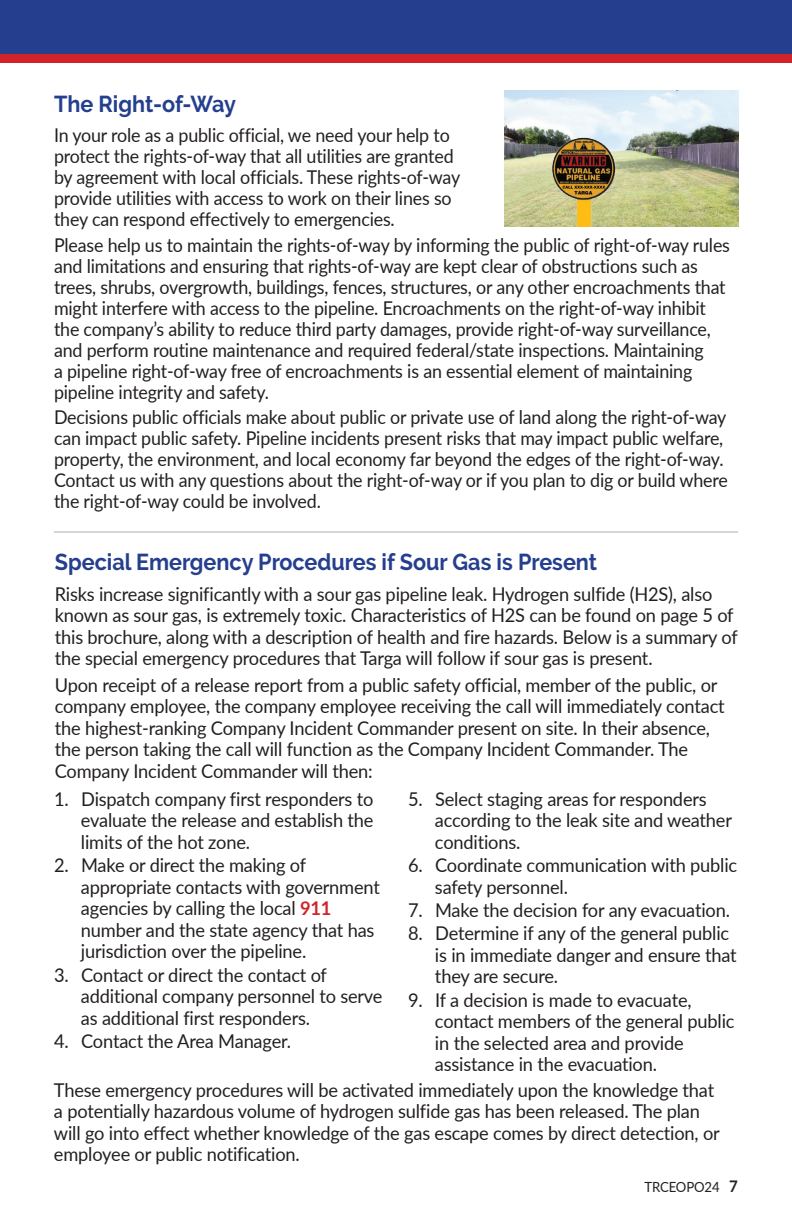
<style>
.page{position:relative;width:792px;height:1224px;background:#fff}
.page>*{position:absolute;margin:0;border:0;box-sizing:border-box;transform-origin:0 0}
.t1{font:700 23px "Raleway";color:#253f8e;scale:.94 1}
.t2{font:19px/21.6px "Lato";letter-spacing:-.01em;color:#231f20;scale:.96 1}
.t3{font:19px/21px "Lato";letter-spacing:-.01em;color:#231f20;scale:.94 1}
.t4{font:14px "Lato";letter-spacing:-.01em;color:#231f20;scale:.94 1}
.s1{font-weight:700;color:#d1232a}
.s2{font-weight:700;font-size:16px}
</style>
<div class="page">
<div style="left:0;top:0;width:792px;height:54px;background:#253f8e"></div>
<div style="left:0;top:54px;width:792px;height:9px;background:#d1232a"></div>
<hr style="left:54px;top:531px;width:684px;height:2px;background:#d5d6d8">
<img style="left:504px;top:90px;width:235px;height:136px">
<img style="left:551px;top:137px;width:65px;height:89px">
<p class="t1" style="left:54px;top:90px;width:195px">The Right-of-Way</p>
<p class="t3" style="left:54px;top:124px;width:434px">In your role as a public official, we need your help to protect the rights-of-way that all utilities are granted by agreement with local officials. These rights-of-way provide utilities with access to work on their lines so they can respond effectively to emergencies.</p>
<p class="t3" style="left:54px;top:233px;width:721px">Please help us to maintain the rights-of-way by informing the public of right-of-way rules and limitations and ensuring that rights-of-way are kept clear of obstructions such as trees, shrubs, overgrowth, buildings, fences, structures, or any other encroachments that might interfere with access to the pipeline. Encroachments on the right-of-way inhibit the company’s ability to reduce third party damages, provide right-of-way surveillance, and perform routine maintenance and required federal/state inspections. Maintaining<br>a pipeline right-of-way free of encroachments is an essential element of maintaining pipeline integrity and safety.</p>
<p class="t3" style="left:54px;top:406px;width:718px">Decisions public officials make about public or private use of land along the right-of-way can impact public safety. Pipeline incidents present risks that may impact public welfare, property, the environment, and local economy far beyond the edges of the right-of-way.<br>Contact us with any questions about the right-of-way or if you plan to dig or build where the right-of-way could be involved.</p>
<p class="t1" style="left:55px;top:549px;width:579px">Special Emergency Procedures if Sour Gas is Present</p>
<p class="t2" style="left:55px;top:582px;width:713px">Risks increase significantly with a sour gas pipeline leak. Hydrogen sulfide (H2S), also known as sour gas, is extremely toxic. Characteristics of H2S can be found on page 5 of this brochure, along with a description of health and fire hazards. Below is a summary of the special emergency procedures that Targa will follow if sour gas is present.</p>
<p class="t2" style="left:55px;top:673px;width:699px">Upon receipt of a release report from a public safety official, member of the public, or company employee, the company employee receiving the call will immediately contact the highest-ranking Company Incident Commander present on site. In their absence, the person taking the call will function as the Company Incident Commander. The Company Incident Commander will then:</p>
<p class="t2" style="left:81px;top:787px;width:306px;text-align:justify;text-indent:-27px">1. Dispatch company first responders to evaluate the release and establish the limits of the hot zone.</p>
<p class="t2" style="left:81px;top:854px;width:313px;text-indent:-27px">2. Make or direct the making of appropriate contacts with government agencies by calling the local <span class="s1">911 </span>number and the state agency that has jurisdiction over the pipeline.</p>
<p class="t2" style="left:81px;top:963px;width:316px;text-indent:-27px">3. Contact or direct the contact of additional company personnel to serve as additional first responders.</p>
<p class="t2" style="left:54px;top:1029px;width:249px">4. Contact the Area Manager.</p>
<p class="t2" style="left:435px;top:787px;width:311px;text-indent:-27px">5. Select staging areas for responders according to the leak site and weather conditions.</p>
<p class="t2" style="left:435px;top:854px;width:316px;text-indent:-27px">6. Coordinate communication with public safety personnel.</p>
<p class="t2" style="left:408px;top:898px;width:337px">7. Make the decision for any evacuation.</p>
<p class="t2" style="left:435px;top:922px;width:316px;text-indent:-27px">8. Determine if any of the general public is in immediate danger and ensure that they are secure.</p>
<p class="t2" style="left:435px;top:988px;width:314px;text-indent:-27px">9. If a decision is made to evacuate, contact members of the general public in the selected area and provide assistance in the evacuation.</p>
<p class="t2" style="left:54px;top:1078px;width:695px">These emergency procedures will be activated immediately upon the knowledge that a potentially hazardous volume of hydrogen sulfide gas has been released. The plan will go into effect whether knowledge of the gas escape comes by direct detection, or employee or public notification.</p>
<p class="t4" style="left:644px;top:1177px;width:101px">TRCEOPO24 <span class="s2">7</span></p>
</div>
